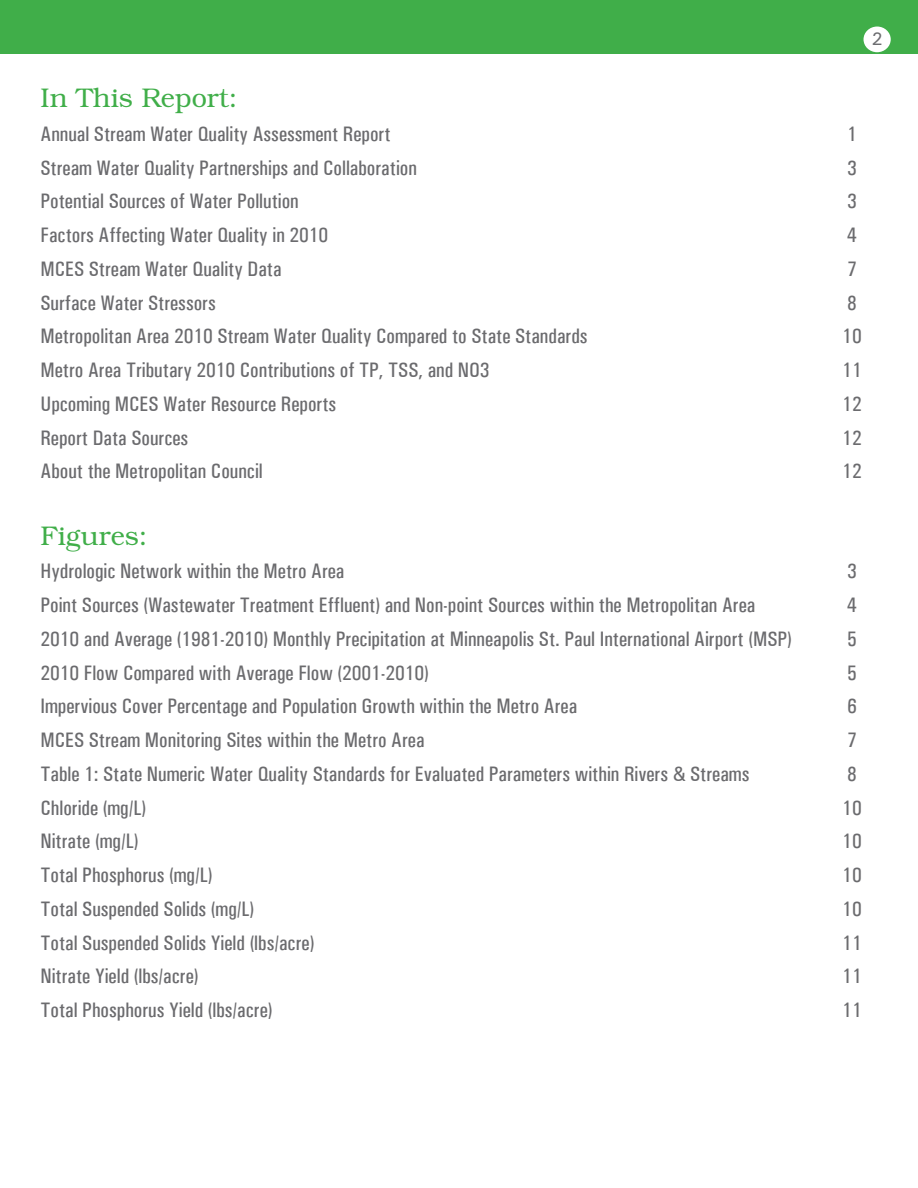
<style>
.page{position:relative;width:918px;height:1188px;background:#fff}
.page>*{position:absolute;margin:0;border:0;box-sizing:border-box;transform-origin:0 0}
.t1{font:300 27px "Bookman";color:#40ae49}
.t2{font:500 condensed 21px "Univers";color:#6b6b6e}
.t3{font:500 18px "Univers";color:#6c6d70}
</style>
<div class="page">
<div style="left:0;top:0;width:918px;height:54px;background:#40ae49"></div>
<div style="left:864px;top:27px;width:27px;height:25px;background:#fff;border-radius:50%"></div>
<p class="t3" style="left:871px;top:28px;width:13px">2</p>
<p class="t1" style="left:40px;top:83px;width:199px">In This Report:</p>
<p class="t2" style="left:40px;top:121px;width:352px">Annual Stream Water Quality Assessment Report</p>
<p class="t2" style="left:847px;top:121px;width:11px">1</p>
<p class="t2" style="left:40px;top:155px;width:378px">Stream Water Quality Partnerships and Collaboration</p>
<p class="t2" style="left:847px;top:155px;width:11px">3</p>
<p class="t2" style="left:40px;top:189px;width:260px">Potential Sources of Water Pollution</p>
<p class="t2" style="left:847px;top:189px;width:11px">3</p>
<p class="t2" style="left:40px;top:223px;width:289px">Factors Affecting Water Quality in 2010</p>
<p class="t2" style="left:847px;top:223px;width:11px">4</p>
<p class="t2" style="left:40px;top:256px;width:243px">MCES Stream Water Quality Data</p>
<p class="t2" style="left:847px;top:256px;width:11px">7</p>
<p class="t2" style="left:40px;top:290px;width:177px">Surface Water Stressors</p>
<p class="t2" style="left:847px;top:290px;width:11px">8</p>
<p class="t2" style="left:40px;top:324px;width:549px">Metropolitan Area 2010 Stream Water Quality Compared to State Standards</p>
<p class="t2" style="left:842px;top:324px;width:21px">10</p>
<p class="t2" style="left:40px;top:358px;width:451px">Metro Area Tributary 2010 Contributions of TP, TSS, and NO3</p>
<p class="t2" style="left:842px;top:358px;width:21px">11</p>
<p class="t2" style="left:40px;top:391px;width:297px">Upcoming MCES Water Resource Reports</p>
<p class="t2" style="left:842px;top:391px;width:21px">12</p>
<p class="t2" style="left:40px;top:425px;width:149px">Report Data Sources</p>
<p class="t2" style="left:842px;top:425px;width:21px">12</p>
<p class="t2" style="left:40px;top:459px;width:224px">About the Metropolitan Council</p>
<p class="t2" style="left:842px;top:459px;width:21px">12</p>
<p class="t1" style="left:40px;top:520px;width:109px">Figures:</p>
<p class="t2" style="left:40px;top:559px;width:306px">Hydrologic Network within the Metro Area</p>
<p class="t2" style="left:847px;top:559px;width:11px">3</p>
<p class="t2" style="left:40px;top:593px;width:716px">Point Sources (Wastewater Treatment Effluent) and Non-point Sources within the Metropolitan Area</p>
<p class="t2" style="left:847px;top:593px;width:11px">4</p>
<p class="t2" style="left:40px;top:626px;width:753px">2010 and Average (1981-2010) Monthly Precipitation at Minneapolis St. Paul International Airport (MSP)</p>
<p class="t2" style="left:847px;top:626px;width:11px">5</p>
<p class="t2" style="left:40px;top:660px;width:390px">2010 Flow Compared with Average Flow (2001-2010)</p>
<p class="t2" style="left:847px;top:660px;width:11px">5</p>
<p class="t2" style="left:40px;top:694px;width:538px">Impervious Cover Percentage and Population Growth within the Metro Area</p>
<p class="t2" style="left:847px;top:694px;width:11px">6</p>
<p class="t2" style="left:40px;top:728px;width:386px">MCES Stream Monitoring Sites within the Metro Area</p>
<p class="t2" style="left:847px;top:728px;width:11px">7</p>
<p class="t2" style="left:40px;top:761px;width:710px">Table 1: State Numeric Water Quality Standards for Evaluated Parameters within Rivers &amp; Streams</p>
<p class="t2" style="left:847px;top:761px;width:11px">8</p>
<p class="t2" style="left:40px;top:795px;width:107px">Chloride (mg/L)</p>
<p class="t2" style="left:842px;top:795px;width:21px">10</p>
<p class="t2" style="left:40px;top:829px;width:99px">Nitrate (mg/L)</p>
<p class="t2" style="left:842px;top:829px;width:21px">10</p>
<p class="t2" style="left:40px;top:863px;width:173px">Total Phosphorus (mg/L)</p>
<p class="t2" style="left:842px;top:863px;width:21px">10</p>
<p class="t2" style="left:40px;top:896px;width:215px">Total Suspended Solids (mg/L)</p>
<p class="t2" style="left:842px;top:896px;width:21px">10</p>
<p class="t2" style="left:40px;top:930px;width:275px">Total Suspended Solids Yield (lbs/acre)</p>
<p class="t2" style="left:842px;top:930px;width:21px">11</p>
<p class="t2" style="left:40px;top:964px;width:160px">Nitrate Yield (lbs/acre)</p>
<p class="t2" style="left:842px;top:964px;width:21px">11</p>
<p class="t2" style="left:40px;top:998px;width:234px">Total Phosphorus Yield (lbs/acre)</p>
<p class="t2" style="left:842px;top:998px;width:21px">11</p>
</div>
